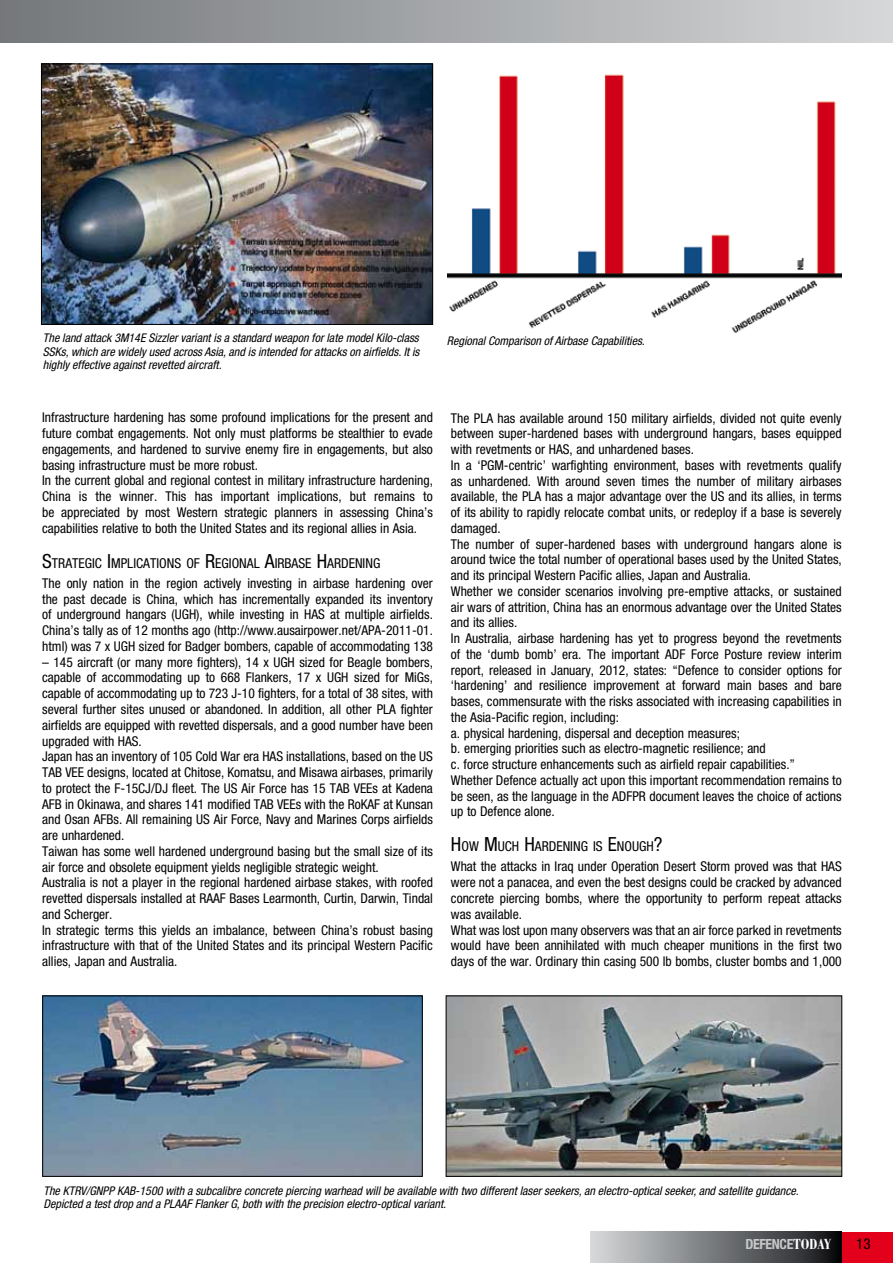
<style>
.page{position:relative;width:893px;height:1263px;background:#fff}
.page>*{position:absolute;margin:0;border:0;box-sizing:border-box;transform-origin:0 0}
.t1{font:condensed 15px "Helvetica Neue";color:#000}
.t2{font:700 condensed 13.95px "Helvetica Neue";letter-spacing:-.03em;color:#c6c7c8}
.t3{font:condensed 13.65px "Helvetica Neue";color:#000}
.t4{font:condensed 13.5px/15.8px "Helvetica Neue";color:#000}
.t5{font:italic condensed 12px/13.5px "Helvetica Neue";color:#000;text-align:justify}
.s1{font-size:19.5px}
.s2{font-family:"Bodoni";font-size:15.6px;color:#fff}
</style>
<div class="page">
<div style="left:842px;top:1232px;width:51px;height:31px;background:#e2001a"></div>
<div style="left:0;top:0;width:893px;height:43px;background:linear-gradient(to right,#74777a,#d6d8d9)"></div>
<div style="left:590px;top:1232px;width:252px;height:31px;background:linear-gradient(to right,#d9dcde,#111215)"></div>
<img style="left:447px;top:74px;width:395px;height:259px">
<img style="left:43px;top:66px;width:388px;height:257px">
<div style="left:41px;top:64px;width:392px;height:261px;border:1px solid #000"></div>
<img style="left:448px;top:998px;width:392px;height:176px">
<img style="left:44px;top:998px;width:376px;height:176px">
<p class="t5" style="left:43px;top:331px;width:378px">The land attack 3M14E Sizzler variant is a standard weapon for late model Kilo-class SSKs, which are widely used across Asia, and is intended for attacks on airfields. It is highly effective against revetted aircraft.</p>
<p class="t5" style="left:447px;top:333px;width:199px">Regional Comparison of Airbase Capabilities.</p>
<p class="t4" style="left:42px;top:410px;width:392px">Infrastructure hardening has some profound implications for the present and future combat engagements. Not only must platforms be stealthier to evade engagements, and hardened to survive enemy fire in engagements, but also basing infrastructure must be more robust.<br>In the current global and regional contest in military infrastructure hardening, China is the winner. This has important implications, but remains to be appreciated by most Western strategic planners in assessing China’s capabilities relative to both the United States and its regional allies in Asia.</p>
<p class="t3" style="left:42px;top:555px;width:340px"><span class="s1">S</span>TRATEGIC <span class="s1">I</span> MPLICATIONS OF <span class="s1">R</span>EGIONAL <span class="s1">A</span>IRBASE <span class="s1">H</span>ARDENING</p>
<p class="t4" style="left:42px;top:575px;width:392px;text-align:justify">The only nation in the region actively investing in airbase hardening over the past decade is China, which has incrementally expanded its inventory of underground hangars (UGH), while investing in HAS at multiple airfields.<br>China’s tally as of 12 months ago (http://www.ausairpower.net/APA-2011-01. html) was 7 x UGH sized for Badger bombers, capable of accommodating 138</p>
<p class="t4" style="left:42px;top:654px;width:392px">– 145 aircraft (or many more fighters), 14 x UGH sized for Beagle bombers, capable of accommodating up to 668 Flankers, 17 x UGH sized for MiGs, capable of accommodating up to 723 J-10 fighters, for a total of 38 sites, with several further sites unused or abandoned. In addition, all other PLA fighter airfields are equipped with revetted dispersals, and a good number have been upgraded with HAS.<br>Japan has an inventory of 105 Cold War era HAS installations, based on the US TAB VEE designs, located at Chitose, Komatsu, and Misawa airbases, primarily to protect the F-15CJ/DJ fleet. The US Air Force has 15 TAB VEEs at Kadena AFB in Okinawa, and shares 141 modified TAB VEEs with the RoKAF at Kunsan and Osan AFBs. All remaining US Air Force, Navy and Marines Corps airfields are unhardened.<br>Taiwan has some well hardened underground basing but the small size of its air force and obsolete equipment yields negligible strategic weight.<br>Australia is not a player in the regional hardened airbase stakes, with roofed revetted dispersals installed at RAAF Bases Learmonth, Curtin, Darwin, Tindal and Scherger.<br>In strategic terms this yields an imbalance, between China’s robust basing infrastructure with that of the United States and its principal Western Pacific allies, Japan and Australia.</p>
<p class="t4" style="left:451px;top:410px;width:392px">The PLA has available around 150 military airfields, divided not quite evenly between super-hardened bases with underground hangars, bases equipped with revetments or HAS, and unhardened bases.<br>In a ‘PGM-centric’ warfighting environment, bases with revetments qualify as unhardened. With around seven times the number of military airbases available, the PLA has a major advantage over the US and its allies, in terms of its ability to rapidly relocate combat units, or redeploy if a base is severely damaged.<br>The number of super-hardened bases with underground hangars alone is around twice the total number of operational bases used by the United States, and its principal Western Pacific allies, Japan and Australia.<br>Whether we consider scenarios involving pre-emptive attacks, or sustained air wars of attrition, China has an enormous advantage over the United States and its allies.<br>In Australia, airbase hardening has yet to progress beyond the revetments of the ‘dumb bomb’ era. The important ADF Force Posture review interim report, released in January, 2012, states: “Defence to consider options for ‘hardening’ and resilience improvement at forward main bases and bare bases, commensurate with the risks associated with increasing capabilities in the Asia-Pacific region, including:<br>a. physical hardening, dispersal and deception measures;<br>b. emerging priorities such as electro-magnetic resilience; and<br>c. force structure enhancements such as airfield repair capabilities.”<br>Whether Defence actually act upon this important recommendation remains to be seen, as the language in the ADFPR document leaves the choice of actions up to Defence alone.</p>
<p class="t3" style="left:451px;top:839px;width:213px"><span class="s1">H</span>OW <span class="s1">M</span>UCH <span class="s1">H</span>ARDENING IS <span class="s1">E</span>NOUGH<span class="s1">?</span></p>
<p class="t4" style="left:451px;top:859px;width:392px">What the attacks in Iraq under Operation Desert Storm proved was that HAS were not a panacea, and even the best designs could be cracked by advanced concrete piercing bombs, where the opportunity to perform repeat attacks was available.<br>What was lost upon many observers was that an air force parked in revetments would have been annihilated with much cheaper munitions in the first two days of the war. Ordinary thin casing 500 lb bombs, cluster bombs and 1,000</p>
<p class="t5" style="left:43px;top:1183px;width:757px">The KTRV/GNPP KAB-1500 with a subcalibre concrete piercing warhead will be available with two different laser seekers, an electro-optical seeker, and satellite guidance.<br>Depicted a test drop and a PLAAF Flanker G, both with the precision electro-optical variant.</p>
<p class="t2" style="left:746px;top:1236px;width:88px">DEFENCE<span class="s2">TODAY</span></p>
<p class="t1" style="left:856px;top:1235px;width:16px">13</p>
</div>
